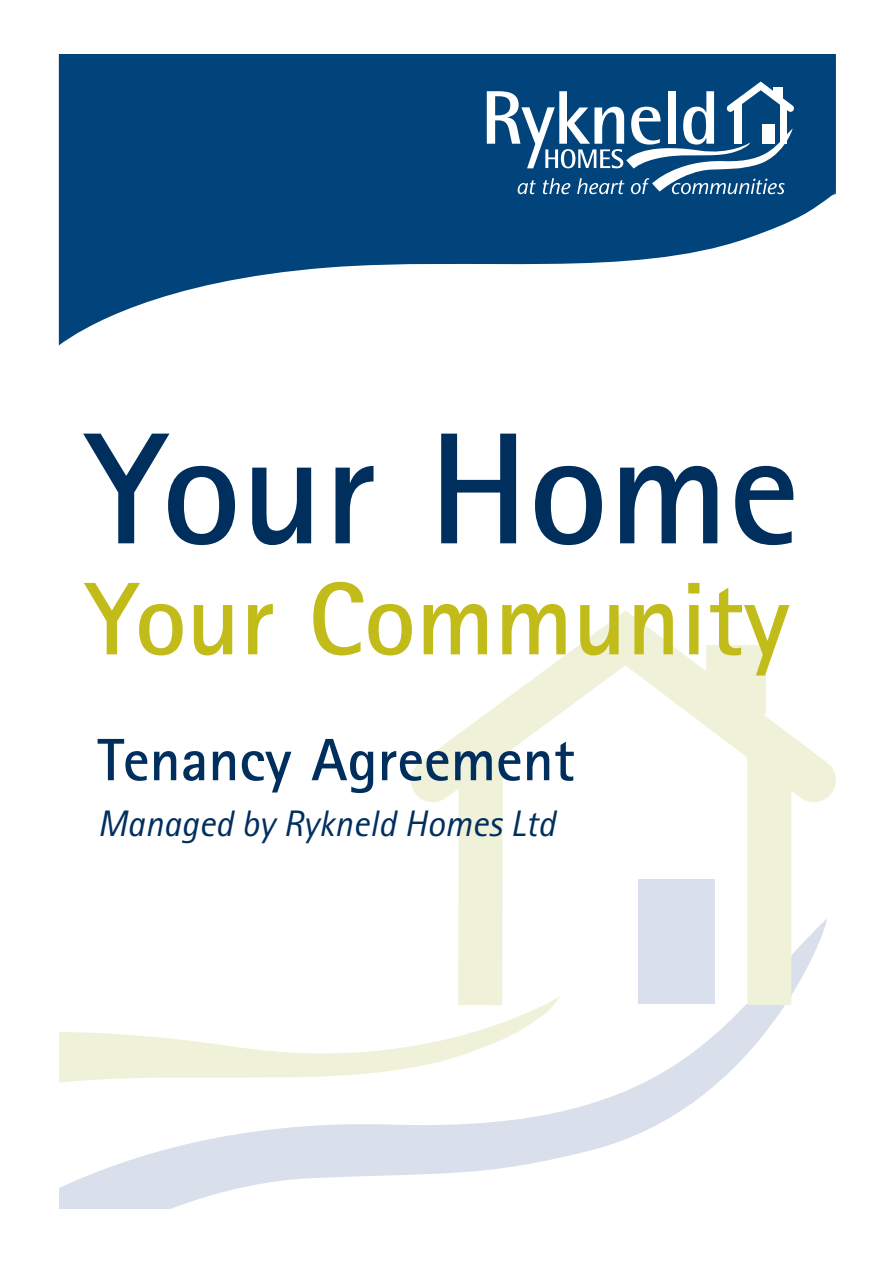
<style>
.page{position:relative;width:893px;height:1263px;background:#fff}
.page>*{position:absolute;margin:0;border:0;box-sizing:border-box;transform-origin:0 0}
.t1{font:700 159px "Rotis Sans Serif";color:#002f5e}
.t2{font:700 103.5px "Rotis Sans Serif";color:#c2bc1b}
.t3{font:700 59.85px "Rotis Sans Serif";color:#002f5e}
.t4{font:italic 36.9px "Rotis Sans Serif";color:#002f5e}
</style>
<div class="page">
<svg style="left:60px;top:918px;width:767px;height:290px"></svg>
<svg style="left:436px;top:842px;width:89px;height:207px"></svg>
<div style="left:747px;top:744px;width:44px;height:261px;background:#eff2d9"></div>
<svg style="left:411px;top:610px;width:425px;height:232px"></svg>
<div style="left:638px;top:879px;width:77px;height:125px;background:#dadfec"></div>
<div style="left:706px;top:645px;width:60px;height:69px;background:#eff2d9"></div>
<svg style="left:59px;top:55px;width:777px;height:290px;fill:#00447b"></svg>
<svg style="left:487px;top:82px;width:307px;height:112px"></svg>
<h1 class="t1" style="left:85px;top:434px;width:716px">Your Home</h1>
<h2 class="t2" style="left:85px;top:583px;width:706px">Your Community</h2>
<h3 class="t3" style="left:98px;top:739px;width:479px">Tenancy Agreement</h3>
<p class="t4" style="left:98px;top:811px;width:459px">Managed by Rykneld Homes Ltd</p>
</div>
